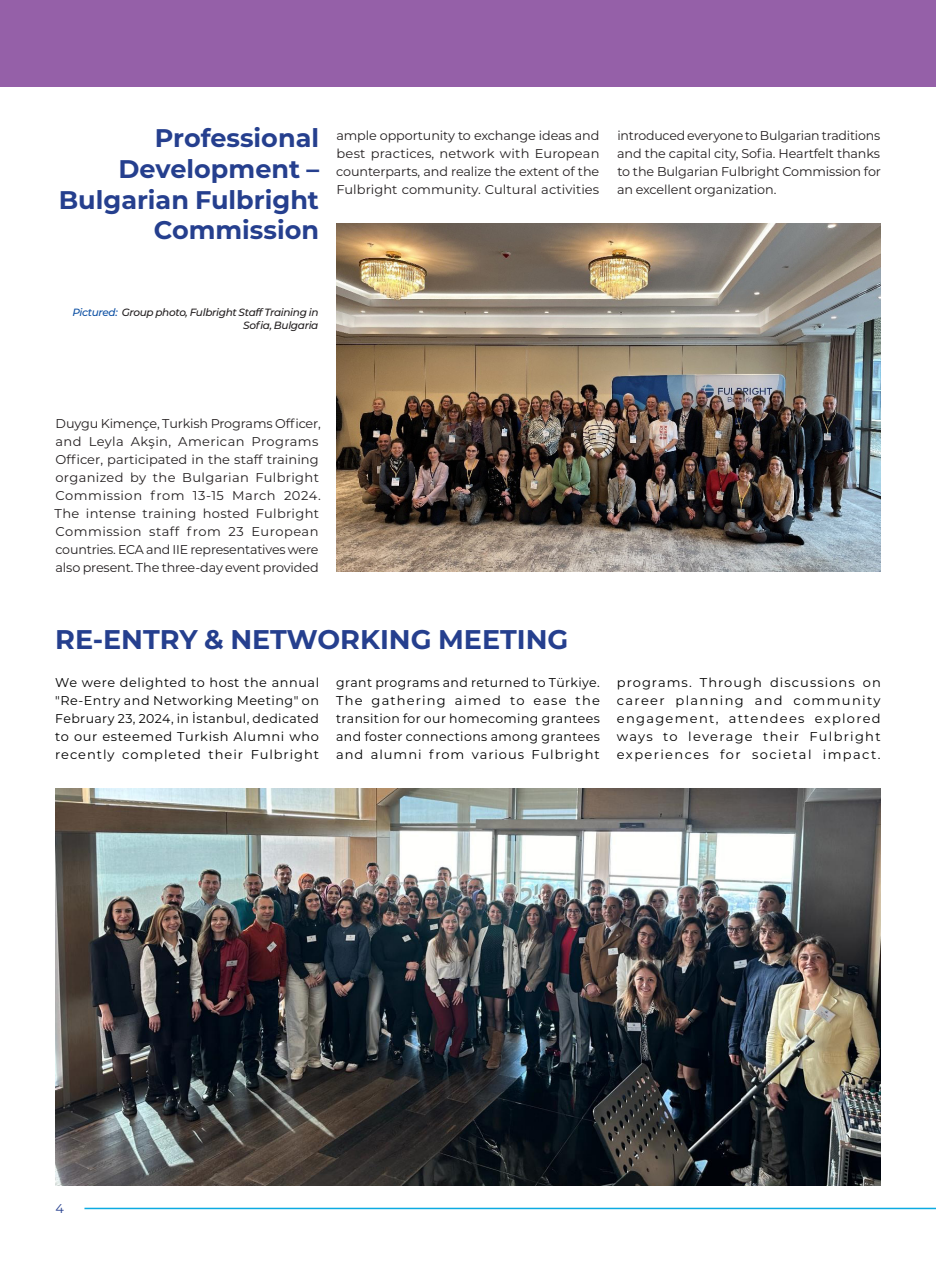
<style>
.page{position:relative;width:936px;height:1263px;background:#fff}
.page>*{position:absolute;margin:0;border:0;box-sizing:border-box;transform-origin:0 0}
.t1{font:700 27px "Montserrat";color:#253f8e}
.t2{font:700 25.5px/30.6px "Montserrat";color:#253f8e;text-align:right}
.t3{font:12.75px/18px "Montserrat";letter-spacing:.005em;color:#231f20;text-align:justify}
.t4{font:12.75px/18px "Montserrat";letter-spacing:.075em;color:#000;text-align:justify}
.t5{font:12.75px "Montserrat";color:#253f8e}
.t6{font:italic 500 10.5px/12.6px "Montserrat";letter-spacing:-.03em;color:#231f20;text-align:right}
.s1{color:#0b4fa3}
</style>
<div class="page">
<hr style="left:84px;top:1208px;width:851px;height:1px;background:#0cabe1">
<div style="left:0;top:0;width:935px;height:86px;background:#9560a8"></div>
<img style="left:336px;top:223px;width:544px;height:348px">
<img style="left:55px;top:789px;width:825px;height:396px">
<p class="t2" style="left:59px;top:122px;width:262px">Professional<br>Development –<br>Bulgarian Fulbright<br>Commission</p>
<p class="t3" style="left:336px;top:126px;width:265px">ample opportunity to exchange ideas and best practices, network with European counterparts, and realize the extent of the Fulbright community. Cultural activities</p>
<p class="t3" style="left:617px;top:126px;width:265px">introduced everyone to Bulgarian traditions and the capital city, Sofia. Heartfelt thanks to the Bulgarian Fulbright Commission for an excellent organization.</p>
<p class="t6" style="left:72px;top:306px;width:248px"><span class="s1">Pictured:</span> Group photo, Fulbright Staff Training in<br>Sofia, Bulgaria</p>
<p class="t3" style="left:55px;top:414px;width:268px;text-align:left">Duygu Kimençe, Turkish Programs Officer, and Leyla Akşin, American Programs Officer, participated in the staff training organized by the Bulgarian Fulbright Commission from 13-15 March 2024.<br>The intense training hosted Fulbright Commission staff from 23 European countries. ECA and IIE representatives were also present. The three-day event provided</p>
<p class="t1" style="left:55px;top:620px;width:514px">RE-ENTRY &amp; NETWORKING MEETING</p>
<p class="t4" style="left:55px;top:673px;width:265px">We were delighted to host the annual "Re-Entry and Networking Meeting" on February 23, 2024, in İstanbul, dedicated to our esteemed Turkish Alumni who recently completed their Fulbright</p>
<p class="t4" style="left:336px;top:673px;width:265px">grant programs and returned to Türkiye.<br>The gathering aimed to ease the transition for our homecoming grantees and foster connections among grantees and alumni from various Fulbright</p>
<p class="t4" style="left:617px;top:673px;width:265px">programs. Through discussions on career planning and community engagement, attendees explored ways to leverage their Fulbright experiences for societal impact.</p>
<p class="t5" style="left:55px;top:1199px;width:10px">4</p>
</div>
